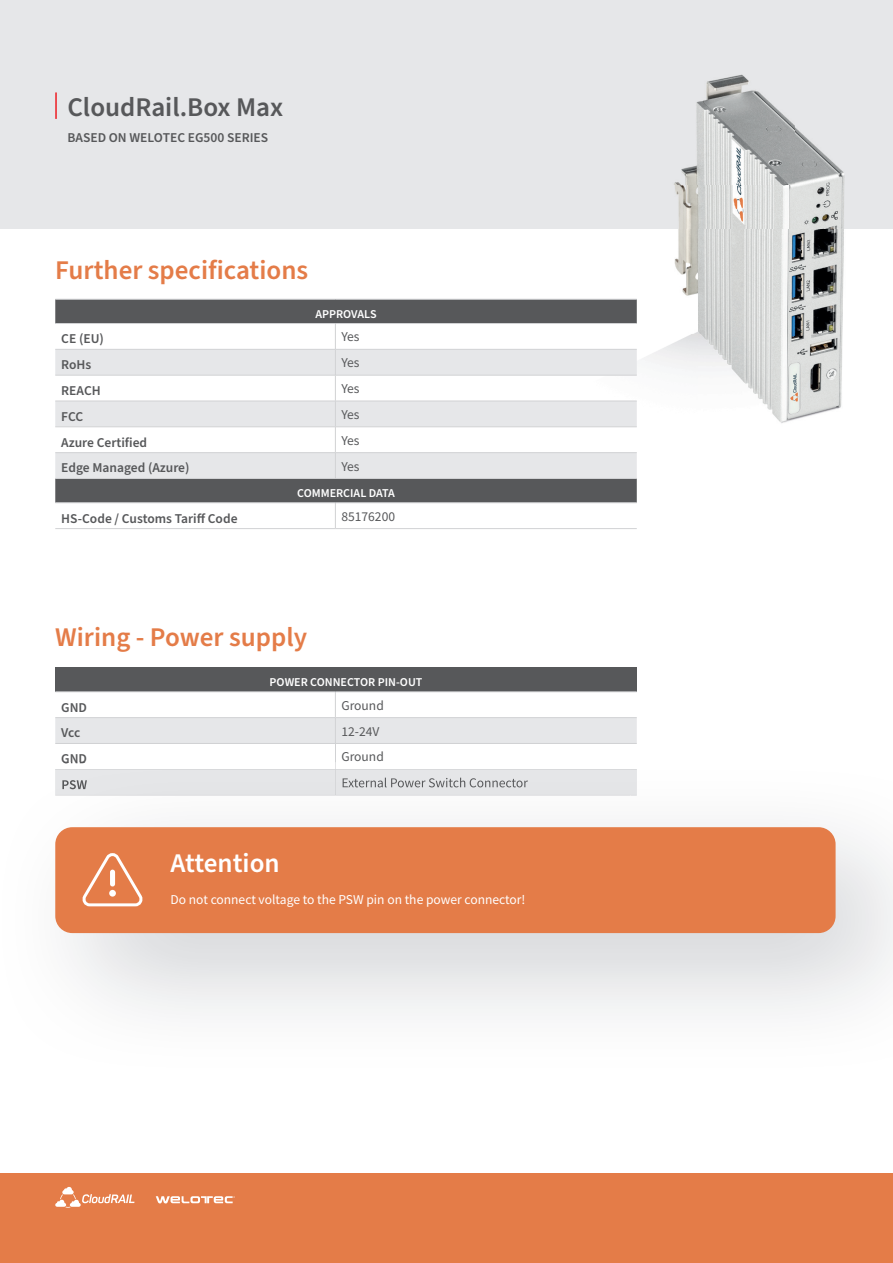
<style>
.page{position:relative;width:893px;height:1263px;background:#fff}
.page>*{position:absolute;margin:0;border:0;box-sizing:border-box;transform-origin:0 0}
.t1{font:600 27px "Source Sans Pro";color:#e47c48}
.t2{font:600 27px "Source Sans Pro";color:#57585a}
.t3{font:600 27px "Source Sans Pro";color:#fff}
.t4{font:600 13.5px "Source Sans Pro";color:#57585a}
.t5{font:13.5px "Source Sans Pro";color:#fff}
.t6{font:13.5px "Source Sans Pro";color:#57585a}
.t7{font:600 12px "Source Sans Pro";color:#fff}
</style>
<div class="page">
<div style="left:0;top:0;width:893px;height:229px;background:#e6e7e9"></div>
<hr style="left:55px;top:92px;width:2px;height:27px;background:#ee1d23">
<div style="left:0;top:1174px;width:893px;height:89px;background:#e47c48"></div>
<svg style="left:55px;top:1187px;width:80px;height:21px"></svg>
<svg style="left:156px;top:1196px;width:79px;height:7px"></svg>
<img style="left:504px;top:74px;width:341px;height:349px">
<div style="left:55px;top:667px;width:582px;height:25px;background:#57585a"></div>
<hr style="left:55px;top:691px;width:280px;height:1px;background:#d1d2d4">
<hr style="left:335px;top:691px;width:302px;height:1px;background:#d1d2d4">
<svg style="left:55px;top:692px;width:582px;height:103px"></svg>
<img style="left:62px;top:780px;width:25px;height:9px">
<img style="left:343px;top:778px;width:185px;height:9px">
<div style="left:55px;top:827px;width:781px;height:106px;background:#e47c48;border-radius:17px"></div>
<div style="left:55px;top:300px;width:582px;height:202px;background:#57585a"></div>
<hr style="left:55px;top:299px;width:280px;height:1px;background:#d1d2d4">
<hr style="left:335px;top:299px;width:302px;height:1px;background:#d1d2d4">
<hr style="left:55px;top:323px;width:280px;height:1px;background:#d1d2d4">
<hr style="left:335px;top:323px;width:302px;height:1px;background:#d1d2d4">
<svg style="left:55px;top:324px;width:582px;height:154px"></svg>
<hr style="left:55px;top:478px;width:280px;height:1px;background:#d1d2d4">
<hr style="left:335px;top:478px;width:302px;height:1px;background:#d1d2d4">
<hr style="left:55px;top:502px;width:280px;height:1px;background:#d1d2d4">
<hr style="left:335px;top:502px;width:302px;height:1px;background:#d1d2d4">
<svg style="left:335px;top:503px;width:1px;height:25px"></svg>
<hr style="left:55px;top:528px;width:280px;height:1px;background:#d1d2d4">
<hr style="left:335px;top:528px;width:302px;height:1px;background:#d1d2d4">
<h1 class="t2" style="left:67px;top:89px;width:217px">CloudRail.Box Max</h1>
<p class="t4" style="left:67px;top:129px;width:202px">BASED ON WELOTEC EG500 SERIES</p>
<h1 class="t1" style="left:55px;top:252px;width:254px">Further specifications</h1>
<p class="t7" style="left:315px;top:305px;width:63px">APPROVALS</p>
<p class="t4" style="left:61px;top:330px;width:44px">CE (EU)</p>
<p class="t6" style="left:341px;top:328px;width:20px">Yes</p>
<p class="t4" style="left:61px;top:356px;width:32px">RoHs</p>
<p class="t6" style="left:341px;top:354px;width:20px">Yes</p>
<p class="t4" style="left:61px;top:381px;width:41px">REACH</p>
<p class="t6" style="left:341px;top:380px;width:20px">Yes</p>
<p class="t4" style="left:61px;top:407px;width:23px">FCC</p>
<p class="t6" style="left:341px;top:406px;width:20px">Yes</p>
<p class="t4" style="left:61px;top:433px;width:87px">Azure Certified</p>
<p class="t6" style="left:341px;top:432px;width:20px">Yes</p>
<p class="t4" style="left:61px;top:459px;width:130px">Edge Managed (Azure)</p>
<p class="t6" style="left:341px;top:458px;width:20px">Yes</p>
<p class="t7" style="left:297px;top:485px;width:99px">COMMERCIAL DATA</p>
<p class="t4" style="left:61px;top:509px;width:178px">HS-Code / Customs Tariff Code</p>
<p class="t6" style="left:341px;top:508px;width:55px">85176200</p>
<h1 class="t1" style="left:55px;top:619px;width:253px">Wiring - Power supply</h1>
<p class="t7" style="left:270px;top:674px;width:154px">POWER CONNECTOR PIN-OUT</p>
<p class="t4" style="left:61px;top:698px;width:27px">GND</p>
<p class="t6" style="left:341px;top:697px;width:44px">Ground</p>
<p class="t4" style="left:61px;top:724px;width:21px">Vcc</p>
<p class="t6" style="left:341px;top:722px;width:39px">12-24V</p>
<p class="t4" style="left:61px;top:750px;width:27px">GND</p>
<p class="t6" style="left:341px;top:748px;width:44px">Ground</p>
<h1 class="t3" style="left:171px;top:845px;width:111px">Attention</h1>
<p class="t5" style="left:171px;top:891px;width:356px">Do not connect voltage to the PSW pin on the power connector!</p>
</div>
